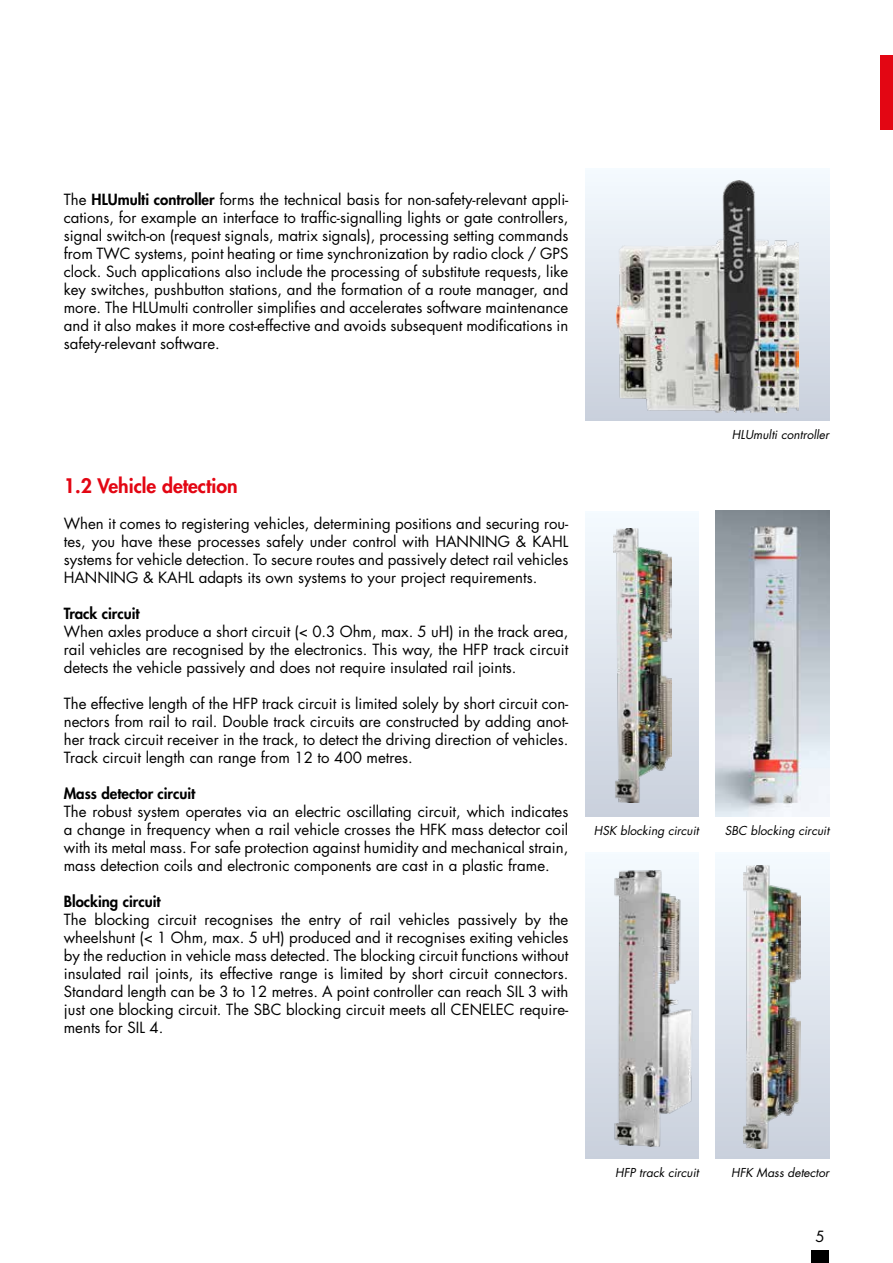
<style>
.page{position:relative;width:893px;height:1263px;background:#fff}
.page>*{position:absolute;margin:0;border:0;box-sizing:border-box;transform-origin:0 0}
.t1{font:800 19.5px "Futura Std";color:#e30613}
.t2{font:15px/18px "Futura Std";color:#000;text-align:justify}
.t3{font:800 15px "Futura Std";color:#000}
.t4{font:italic 12px "Futura Std";color:#000}
.s1{font-weight:800}
</style>
<div class="page">
<div style="left:880px;top:55px;width:13px;height:74px;background:#e30613"></div>
<div style="left:811px;top:1250px;width:18px;height:13px;background:#000"></div>
<div style="left:585px;top:169px;width:244px;height:252px;background:linear-gradient(to bottom,#f5faff,#c9d0dc)"></div>
<img style="left:616px;top:180px;width:182px;height:232px">
<div style="left:716px;top:853px;width:113px;height:306px;background:linear-gradient(to bottom,#f5faff,#c9d0dc)"></div>
<img style="left:744px;top:865px;width:57px;height:283px">
<img style="left:585px;top:854px;width:114px;height:305px">
<img style="left:716px;top:511px;width:113px;height:306px">
<div style="left:585px;top:511px;width:114px;height:306px;background:linear-gradient(to bottom,#f3f9fd,#c9cfdb)"></div>
<img style="left:613px;top:529px;width:58px;height:273px">
<p class="t2" style="left:64px;top:190px;width:506px">The <span class="s1">HLUmulti controller</span> forms the technical basis for non-safety-relevant appli&shy;cations, for example an interface to traffic-signalling lights or gate controllers, signal switch-on (request signals, matrix signals), processing setting commands from TWC systems, point heating or time synchronization by radio clock / GPS clock. Such applications also include the processing of substitute requests, like key switches, pushbutton stations, and the formation of a route manager, and more. The HLUmulti controller simplifies and accelerates software maintenance and it also makes it more cost-effective and avoids subsequent modifications in safety-relevant software.</p>
<h1 class="t1" style="left:64px;top:473px;width:175px">1.2 Vehicle detection</h1>
<p class="t2" style="left:64px;top:514px;width:506px">When it comes to registering vehicles, determining positions and securing rou&shy;tes, you have these processes safely under control with HANNING &amp; KAHL systems for vehicle detection. To secure routes and passively detect rail vehicles HANNING &amp; KAHL adapts its own systems to your project requirements.</p>
<p class="t3" style="left:64px;top:603px;width:77px">Track circuit</p>
<p class="t2" style="left:64px;top:622px;width:506px">When axles produce a short circuit (&lt; 0.3 Ohm, max. 5 uH) in the track area, rail vehicles are recognised by the electronics. This way, the HFP track circuit detects the vehicle passively and does not require insulated rail joints.</p>
<p class="t2" style="left:64px;top:694px;width:506px">The effective length of the HFP track circuit is limited solely by short circuit con&shy;nectors from rail to rail. Double track circuits are constructed by adding anot&shy;her track circuit receiver in the track, to detect the driving direction of vehicles.<br>Track circuit length can range from 12 to 400 metres.</p>
<p class="t3" style="left:64px;top:783px;width:133px">Mass detector circuit</p>
<p class="t2" style="left:64px;top:802px;width:506px">The robust system operates via an electric oscillating circuit, which indicates a change in frequency when a rail vehicle crosses the HFK mass detector coil with its metal mass. For safe protection against humidity and mechanical strain, mass detection coils and electronic components are cast in a plastic frame.</p>
<p class="t3" style="left:64px;top:891px;width:98px">Blocking circuit</p>
<p class="t2" style="left:64px;top:910px;width:506px">The blocking circuit recognises the entry of rail vehicles passively by the wheelshunt (&lt; 1 Ohm, max. 5 uH) produced and it recognises exiting vehicles by the reduction in vehicle mass detected. The blocking circuit functions without insulated rail joints, its effective range is limited by short circuit connectors.<br>Standard length can be 3 to 12 metres. A point controller can reach SIL 3 with just one blocking circuit. The SBC blocking circuit meets all CENELEC require&shy;ments for SIL 4.</p>
<p class="t4" style="left:732px;top:426px;width:99px">HLUmulti controller</p>
<p class="t4" style="left:594px;top:823px;width:106px">HSK blocking circuit</p>
<p class="t4" style="left:725px;top:823px;width:106px">SBC blocking circuit</p>
<p class="t4" style="left:615px;top:1164px;width:85px">HFP track circuit</p>
<p class="t4" style="left:731px;top:1164px;width:99px">HFK Mass detector</p>
<p class="t2" style="left:816px;top:1227px;width:11px">5</p>
</div>
